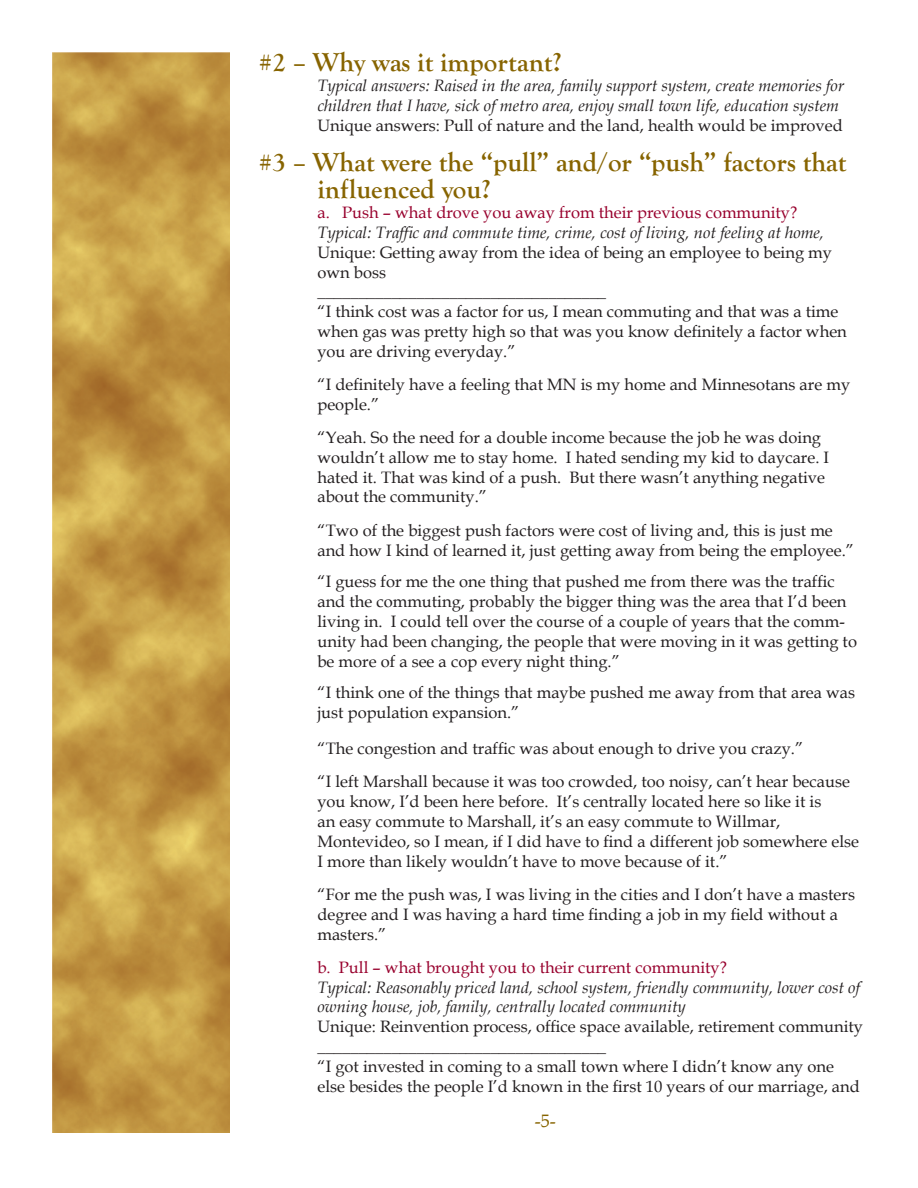
<style>
.page{position:relative;width:918px;height:1188px;background:#fff}
.page>*{position:absolute;margin:0;border:0;box-sizing:border-box;transform-origin:0 0}
.t1{font:700 27px/27px "Goudy Old Style T";color:#876400}
.t2{font:18px "Book Antiqua";color:#876400}
.t3{font:16.5px/19.8px "Book Antiqua";color:#231f20}
.t4{font:italic 16.5px/19.8px "Book Antiqua";color:#231f20}
.t5{font:16.5px "Book Antiqua";color:#98012d}
</style>
<div class="page">
<img style="left:53px;top:53px;width:177px;height:1080px">
<h1 class="t1" style="left:259px;top:49px;width:304px">#2 – Why was it important?</h1>
<p class="t4" style="left:317px;top:75px;width:528px">Typical answers: Raised in the area, family support system, create memories for children that I have, sick of metro area, enjoy small town life, education system</p>
<p class="t3" style="left:317px;top:115px;width:527px">Unique answers: Pull of nature and the land, health would be improved</p>
<h1 class="t1" style="left:317px;top:149px;width:531px;text-indent:-59px">#3 – What were the “pull” and/or “push” factors that influenced you?</h1>
<p class="t5" style="left:317px;top:201px;width:481px">a. Push – what drove you away from their previous community?</p>
<p class="t4" style="left:317px;top:222px;width:508px">Typical: Traffic and commute time, crime, cost of living, not feeling at home,</p>
<p class="t3" style="left:317px;top:242px;width:531px">Unique: Getting away from the idea of being an employee to being my own boss<br>___________________________________<br>“I think cost was a factor for us, I mean commuting and that was a time when gas was pretty high so that was you know definitely a factor when you are driving everyday.”</p>
<p class="t3" style="left:317px;top:374px;width:534px">“I definitely have a feeling that MN is my home and Minnesotans are my people.”</p>
<p class="t3" style="left:317px;top:427px;width:513px">“Yeah. So the need for a double income because the job he was doing wouldn’t allow me to stay home. I hated sending my kid to daycare. I hated it. That was kind of a push. But there wasn’t anything negative about the community.”</p>
<p class="t3" style="left:317px;top:520px;width:538px">“Two of the biggest push factors were cost of living and, this is just me and how I kind of learned it, just getting away from being the employee.”</p>
<p class="t3" style="left:317px;top:572px;width:541px">“I guess for me the one thing that pushed me from there was the traffic and the commuting, probably the bigger thing was the area that I’d been living in. I could tell over the course of a couple of years that the comm&shy;unity had been changing, the people that were moving in it was getting to be more of a see a cop every night thing.”</p>
<p class="t3" style="left:317px;top:683px;width:539px">“I think one of the things that maybe pushed me away from that area was just population expansion.”</p>
<p class="t3" style="left:317px;top:732px;width:534px;line-height:33.3px">“The congestion and traffic was about enough to drive you crazy.”<br>“I left Marshall because it was too crowded, too noisy, can’t hear because</p>
<p class="t3" style="left:317px;top:791px;width:543px">you know, I’d been here before. It’s centrally located here so like it is<br>an easy commute to Marshall, it’s an easy commute to Willmar, Montevideo, so I mean, if I did have to find a different job somewhere else I more than likely wouldn’t have to move because of it.”</p>
<p class="t3" style="left:317px;top:884px;width:539px">“For me the push was, I was living in the cities and I don’t have a masters degree and I was having a hard time finding a job in my field without a masters.”</p>
<p class="t5" style="left:317px;top:956px;width:411px">b. Pull – what brought you to their current community?</p>
<p class="t4" style="left:317px;top:977px;width:544px">Typical: Reasonably priced land, school system, friendly community, lower cost of owning house, job, family, centrally located community</p>
<p class="t3" style="left:317px;top:1016px;width:547px">Unique: Reinvention process, office space available, retirement community ___________________________________<br>“I got invested in coming to a small town where I didn’t know any one else besides the people I’d known in the first 10 years of our marriage, and</p>
<p class="t2" style="left:535px;top:1108px;width:22px">-5-</p>
</div>
